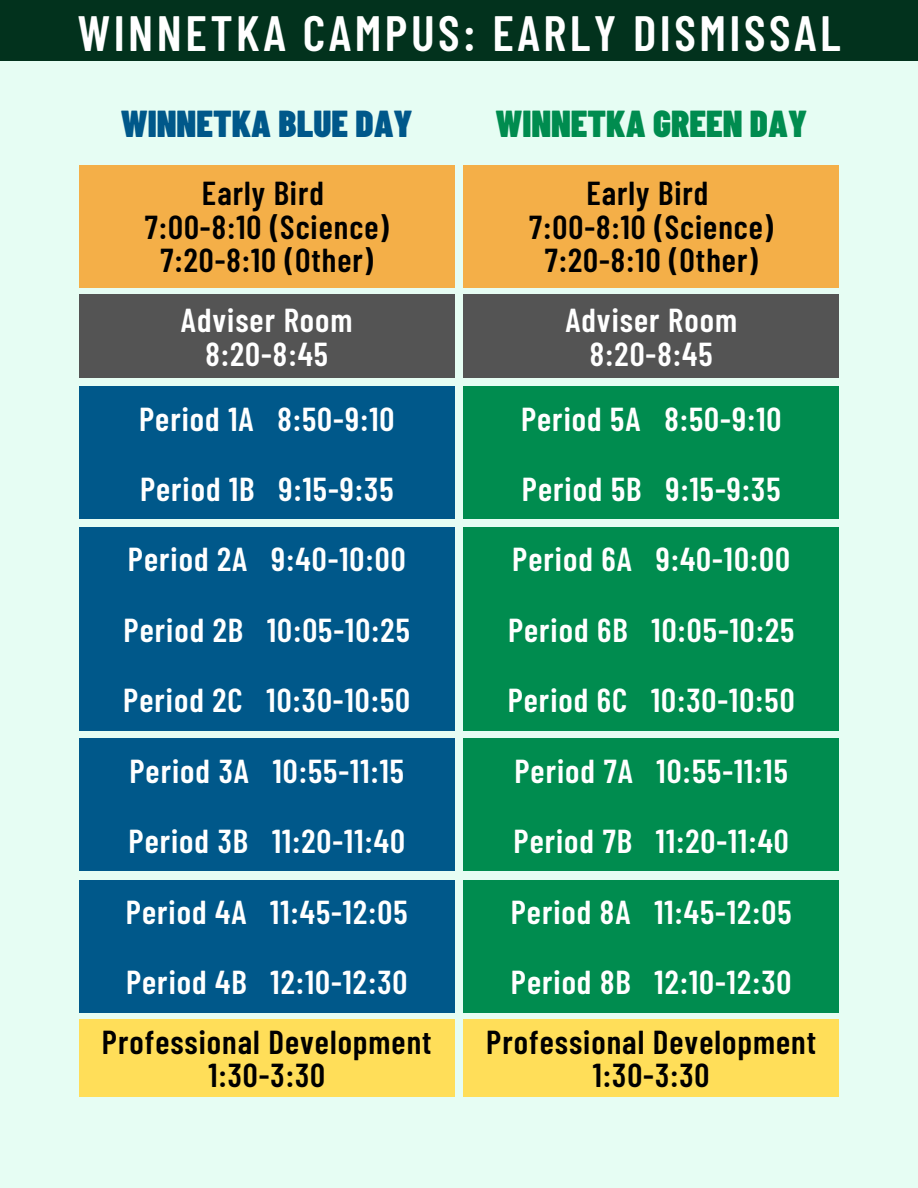
<style>
.page{position:relative;width:918px;height:1188px;background:#e6fdf3}
.page>*{position:absolute;margin:0;border:0;box-sizing:border-box;transform-origin:0 0}
.t1{font:600 49.5px "Barlow Condensed";letter-spacing:.07em;color:#fff}
.t2{font:900 37.5px "Barlow Condensed";color:#008c4f}
.t3{font:900 37.5px "Barlow Condensed";color:#00588a}
.t4{font:600 33.15px/70.5px "Barlow Condensed";letter-spacing:.03em;color:#fff;text-align:center}
.t5{font:600 33.15px/33.8px "Barlow Condensed";letter-spacing:.03em;color:#000;text-align:center}
</style>
<div class="page">
<div style="left:0;top:0;width:918px;height:61px;background:#02321d"></div>
<div style="left:79px;top:294px;width:376px;height:84px;background:#545454"></div>
<div style="left:79px;top:386px;width:376px;height:133px;background:#00588a"></div>
<div style="left:79px;top:527px;width:376px;height:204px;background:#00588a"></div>
<div style="left:79px;top:739px;width:376px;height:132px;background:#00588a"></div>
<div style="left:79px;top:880px;width:376px;height:132px;background:#00588a"></div>
<div style="left:79px;top:1019px;width:376px;height:78px;background:#ffde59"></div>
<div style="left:79px;top:165px;width:376px;height:123px;background:#f4af48"></div>
<div style="left:463px;top:294px;width:376px;height:84px;background:#545454"></div>
<div style="left:463px;top:386px;width:376px;height:133px;background:#008c4f"></div>
<div style="left:463px;top:527px;width:376px;height:204px;background:#008c4f"></div>
<div style="left:463px;top:739px;width:376px;height:132px;background:#008c4f"></div>
<div style="left:463px;top:880px;width:376px;height:132px;background:#008c4f"></div>
<div style="left:463px;top:1019px;width:376px;height:78px;background:#ffde59"></div>
<div style="left:463px;top:165px;width:376px;height:123px;background:#f4af48"></div>
<h1 class="t1" style="left:77px;top:2px;width:765px">WINNETKA CAMPUS: EARLY DISMISSAL</h1>
<p class="t3" style="left:121px;top:100px;width:293px">WINNETKA BLUE DAY</p>
<p class="t2" style="left:495px;top:100px;width:313px">WINNETKA GREEN DAY</p>
<p class="t5" style="left:145px;top:175px;width:246px">Early Bird<br>7:00-8:10 (Science)<br>7:20-8:10 (Other)</p>
<p class="t4" style="left:181px;top:302px;width:173px;line-height:33.6px">Adviser Room<br>8:20-8:45</p>
<p class="t4" style="left:123px;top:382px;width:288px">Period 1A 8:50-9:10<br>Period 1B 9:15-9:35<br>Period 2A 9:40-10:00<br>Period 2B 10:05-10:25<br>Period 2C 10:30-10:50<br>Period 3A 10:55-11:15<br>Period 3B 11:20-11:40<br>Period 4A 11:45-12:05<br>Period 4B 12:10-12:30</p>
<p class="t5" style="left:102px;top:1024px;width:331px">Professional Development<br>1:30-3:30</p>
<p class="t5" style="left:529px;top:175px;width:246px">Early Bird<br>7:00-8:10 (Science)<br>7:20-8:10 (Other)</p>
<p class="t4" style="left:565px;top:302px;width:173px;line-height:33.6px">Adviser Room<br>8:20-8:45</p>
<p class="t4" style="left:508px;top:382px;width:289px">Period 5A 8:50-9:10<br>Period 5B 9:15-9:35<br>Period 6A 9:40-10:00<br>Period 6B 10:05-10:25<br>Period 6C 10:30-10:50<br>Period 7A 10:55-11:15<br>Period 7B 11:20-11:40<br>Period 8A 11:45-12:05<br>Period 8B 12:10-12:30</p>
<p class="t5" style="left:486px;top:1024px;width:331px">Professional Development<br>1:30-3:30</p>
</div>
